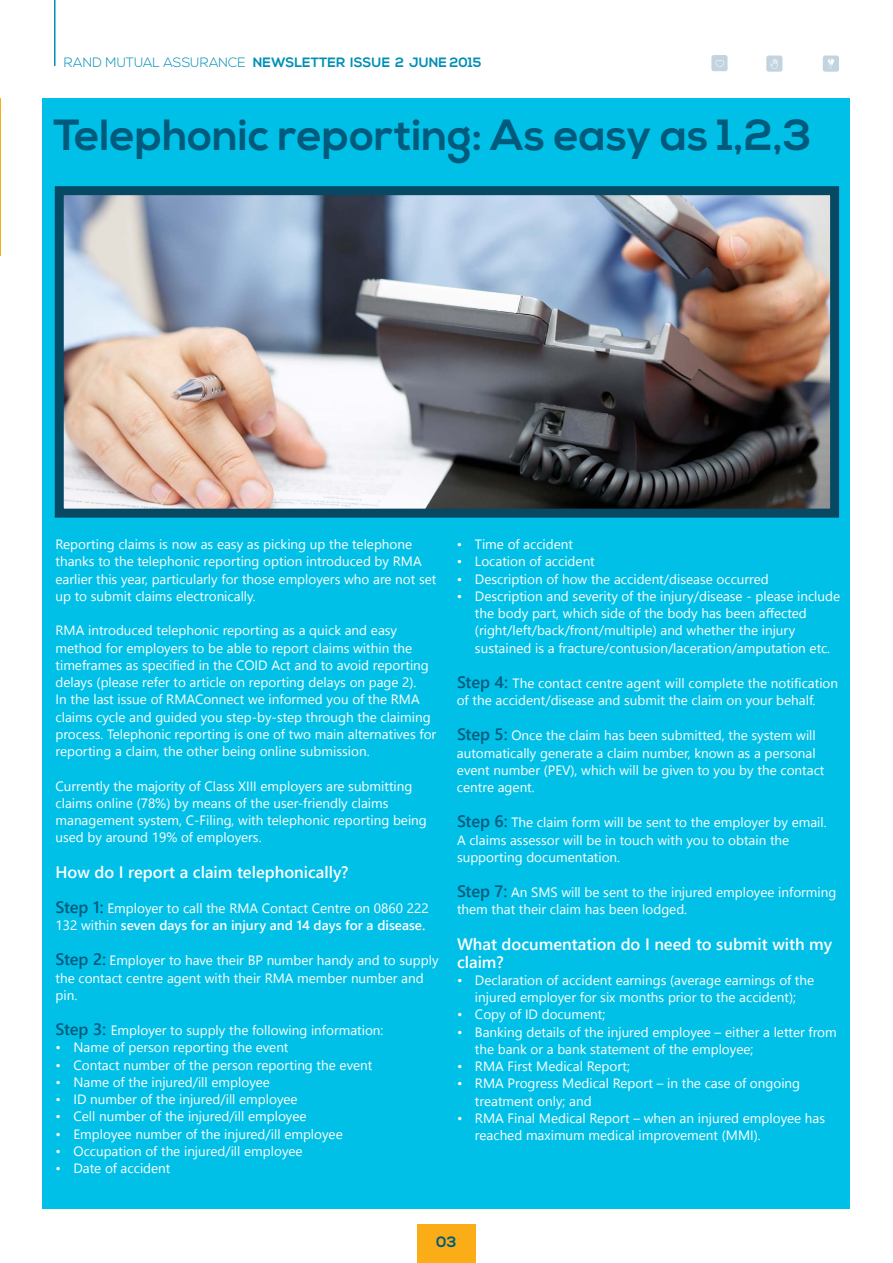
<style>
.page{position:relative;width:893px;height:1263px;background:#fff}
.page>*{position:absolute;margin:0;border:0;box-sizing:border-box;transform-origin:0 0}
.t1{font:700 43.5px "Nexa";color:#005a7c}
.t2{font:600 16.5px/18px "Segoe UI";color:#fff}
.t3{font:700 15px "Nexa";color:#005a7c}
.t4{font:13.5px/17.2px "Segoe UI";color:#fff}
.t5{font:700 13.5px "Nexa";letter-spacing:.005em;color:#008fb4}
.s1{font-weight:300}
.s2{font-weight:600;font-size:16.5px;color:#005a7c}
.s3{font-weight:600}
</style>
<div class="page">
<div style="left:417px;top:1225px;width:58px;height:38px;background:#fbad18"></div>
<hr style="left:54px;top:0;width:2px;height:66px;background:#008fb4">
<div style="left:711px;top:55px;width:17px;height:16px;background:#c1d4df;border-radius:2px"></div>
<svg style="left:715px;top:60px;width:9px;height:7px"></svg>
<div style="left:766px;top:56px;width:16px;height:16px;background:#c1d4df;border-radius:2px"></div>
<svg style="left:770px;top:59px;width:7px;height:10px"></svg>
<div style="left:823px;top:56px;width:16px;height:16px;background:#c1d4df;border-radius:2px"></div>
<svg style="left:827px;top:59px;width:7px;height:9px"></svg>
<div style="left:43px;top:98px;width:807px;height:1111px;background:#00c0e8"></div>
<hr style="left:0;top:98px;width:1px;height:157px;background:#fbad18">
<img style="left:65px;top:196px;width:764px;height:312px">
<div style="left:55px;top:186px;width:784px;height:332px;border:9px solid #074963"></div>
<p class="t5" style="left:64px;top:55px;width:419px"><span class="s1">RAND MUTUAL ASSURANCE</span> NEWSLETTER ISSUE 2 JUNE 2015</p>
<h1 class="t1" style="left:54px;top:110px;width:760px">Telephonic reporting: As easy as 1,2,3</h1>
<p class="t4" style="left:56px;top:535px;width:382px">Reporting claims is now as easy as picking up the telephone thanks to the telephonic reporting option introduced by RMA earlier this year, particularly for those employers who are not set up to submit claims electronically.</p>
<p class="t4" style="left:56px;top:622px;width:382px">RMA introduced telephonic reporting as a quick and easy method for employers to be able to report claims within the timeframes as specified in the COID Act and to avoid reporting delays (please refer to article on reporting delays on page 2).<br>In the last issue of RMAConnect we informed you of the RMA claims cycle and guided you step-by-step through the claiming process. Telephonic reporting is one of two main alternatives for reporting a claim, the other being online submission.</p>
<p class="t4" style="left:56px;top:777px;width:373px">Currently the majority of Class XIII employers are submitting claims online (78%) by means of the user-friendly claims management system, C-Filing, with telephonic reporting being used by around 19% of employers.</p>
<p class="t2" style="left:56px;top:862px;width:294px">How do I report a claim telephonically?</p>
<p class="t4" style="left:55px;top:899px;width:375px"><span class="s2">Step 1:</span> Employer to call the RMA Contact Centre on 0860 222<br>132 within <span class="s3">seven days for an injury and 14 days for a disease.</span></p>
<p class="t4" style="left:56px;top:952px;width:385px"><span class="s2">Step 2:</span> Employer to have their BP number handy and to supply the contact centre agent with their RMA member number and pin.</p>
<p class="t4" style="left:56px;top:1021px;width:330px"><span class="s2">Step 3:</span> Employer to supply the following information:</p>
<p class="t4" style="left:55px;top:1039px;width:235px">• Name of person reporting the event</p>
<p class="t4" style="left:55px;top:1056px;width:318px">• Contact number of the person reporting the event</p>
<p class="t4" style="left:55px;top:1073px;width:216px">• Name of the injured/ill employee</p>
<p class="t4" style="left:55px;top:1090px;width:244px">• ID number of the injured/ill employee</p>
<p class="t4" style="left:55px;top:1108px;width:253px">• Cell number of the injured/ill employee</p>
<p class="t4" style="left:55px;top:1125px;width:289px">• Employee number of the injured/ill employee</p>
<p class="t4" style="left:55px;top:1142px;width:249px">• Occupation of the injured/ill employee</p>
<p class="t4" style="left:55px;top:1159px;width:116px">• Date of accident</p>
<p class="t4" style="left:457px;top:535px;width:118px">• Time of accident</p>
<p class="t4" style="left:457px;top:553px;width:139px">• Location of accident</p>
<p class="t4" style="left:457px;top:570px;width:313px">• Description of how the accident/disease occurred</p>
<p class="t4" style="left:475px;top:587px;width:367px;text-indent:-18px">• Description and severity of the injury/disease - please include the body part, which side of the body has been affected (right/left/back/front/multiple) and whether the injury sustained is a fracture/contusion/laceration/amputation etc.</p>
<p class="t4" style="left:457px;top:674px;width:383px"><span class="s2">Step 4:</span> The contact centre agent will complete the notification of the accident/disease and submit the claim on your behalf.</p>
<p class="t4" style="left:457px;top:727px;width:369px"><span class="s2">Step 5:</span> Once the claim has been submitted, the system will automatically generate a claim number, known as a personal event number (PEV), which will be given to you by the contact centre agent.</p>
<p class="t4" style="left:457px;top:814px;width:371px"><span class="s2">Step 6:</span> The claim form will be sent to the employer by email.<br>A claims assessor will be in touch with you to obtain the supporting documentation.</p>
<p class="t4" style="left:457px;top:883px;width:381px"><span class="s2">Step 7:</span> An SMS will be sent to the injured employee informing them that their claim has been lodged.</p>
<p class="t2" style="left:457px;top:934px;width:377px">What documentation do I need to submit with my claim?</p>
<p class="t4" style="left:457px;top:971px;width:359px;text-align:center">• Declaration of accident earnings (average earnings of the injured employer for six months prior to the accident);</p>
<p class="t4" style="left:457px;top:1006px;width:150px">• Copy of ID document;</p>
<p class="t4" style="left:475px;top:1023px;width:363px;text-indent:-18px">• Banking details of the injured employee – either a letter from the bank or a bank statement of the employee;</p>
<p class="t4" style="left:457px;top:1057px;width:174px">• RMA First Medical Report;</p>
<p class="t4" style="left:475px;top:1075px;width:327px;text-indent:-18px">• RMA Progress Medical Report – in the case of ongoing treatment only; and</p>
<p class="t4" style="left:475px;top:1109px;width:352px;text-indent:-18px">• RMA Final Medical Report – when an injured employee has reached maximum medical improvement (MMI).</p>
<p class="t3" style="left:436px;top:1233px;width:22px">03</p>
</div>
